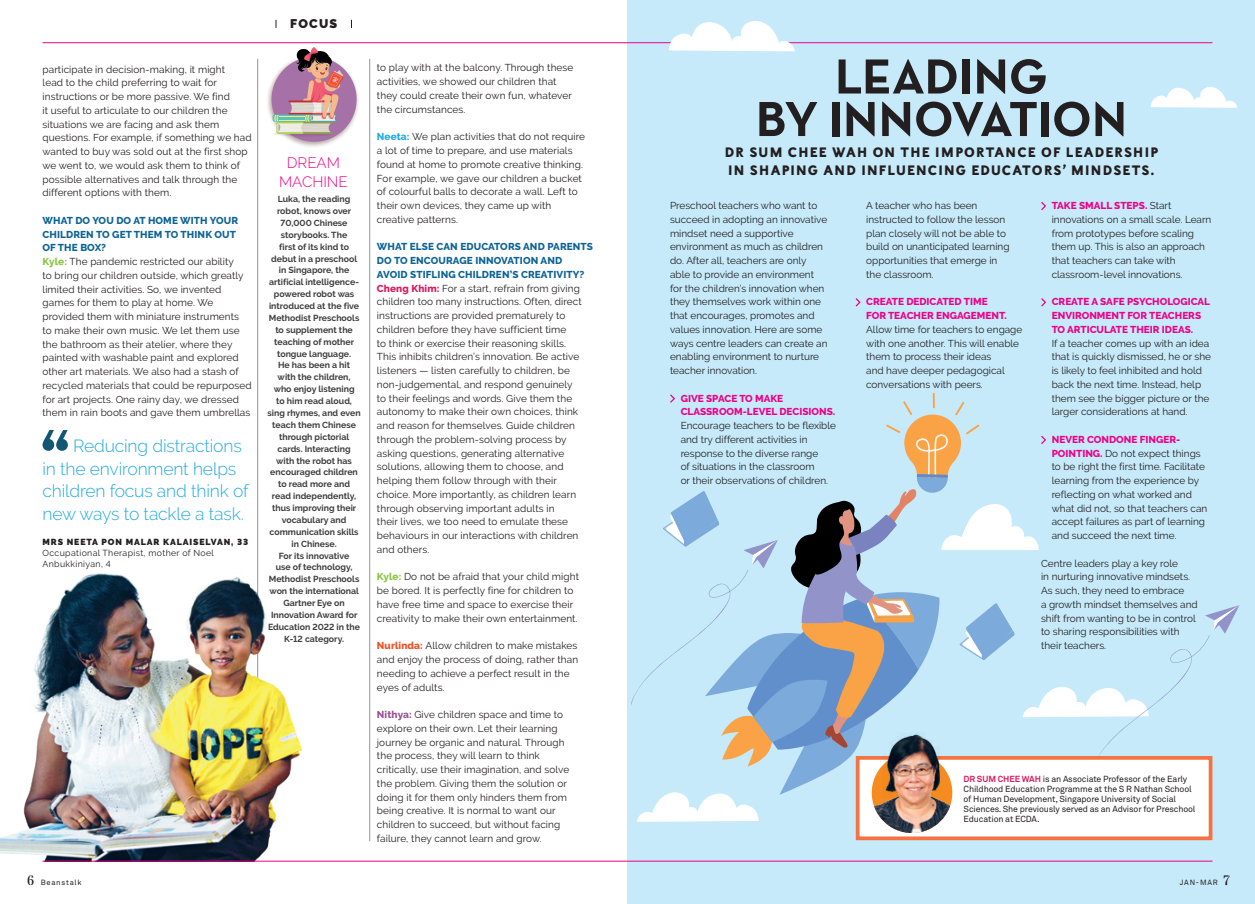
<style>
.page{position:relative;width:1255px;height:904px;background:#fff}
.page>*{position:absolute;margin:0;border:0;box-sizing:border-box;transform-origin:0 0}
.t1{font:50px/42.5px "Neutra Text TF Bold Alt";color:#231f20;text-align:center}
.t2{font:300 17.5px/22.5px "Raleway";letter-spacing:-.01em;color:#24aae1}
.t3{font:300 15px/18.8px "Raleway";color:#ed0286;text-align:center}
.t4{font:900 13.75px/17.5px "Selfica";letter-spacing:.09em;color:#231f20}
.t5{font:900 12.5px "Raleway";letter-spacing:.1em;color:#231f20}
.t6{font:10px/13.8px "Raleway";letter-spacing:.005em;color:#231f20}
.t7{font:800 10px/13.8px "Raleway";color:#ed0286}
.t8{font:700 8.75px/11.9px "Raleway";color:#3e3e3f;text-align:center}
.t9{font:8.75px/10px "Akkurat Pro";letter-spacing:-.015em;color:#231f20}
.t10{font:8.75px/11.2px "Raleway";letter-spacing:.04em;color:#231f20}
.t11{font:900 8.75px "Raleway";letter-spacing:.1em;color:#231f20}
.t12{font:7.5px "Akkurat Pro";letter-spacing:.1em;color:#231f20}
.s1{font-weight:800;color:#0e6396}
.s2{font-weight:800;color:#89c541}
.s3{font-weight:800;color:#24aae1}
.s4{font-weight:800;color:#d9195d}
.s5{font-weight:800;color:#f04d22}
.s6{font-weight:800;color:#985396}
.s7{font-weight:800;color:#ed0286}
.s8{font-weight:700;color:#d9195d}
.s9{font-family:"Stardos Stencil";font-size:13.75px}
</style>
<div class="page">
<div style="left:627px;top:0;width:627px;height:904px;background:#c6eafa"></div>
<hr style="left:257px;top:59px;width:1px;height:789px;background:#939598">
<hr style="left:369px;top:59px;width:1px;height:782px;background:#939598">
<svg style="left:855px;top:298px;width:5px;height:8px"></svg>
<svg style="left:1041px;top:202px;width:5px;height:8px"></svg>
<svg style="left:1041px;top:298px;width:5px;height:8px"></svg>
<hr style="left:43px;top:42px;width:1169px;height:1px;background:#ed0286">
<div style="left:266px;top:54px;width:93px;height:94px;background:#481f18;opacity:.4"></div>
<div style="left:271px;top:57px;width:85px;height:85px;background:#a671a6;border-radius:50%"></div>
<img style="left:0;top:542px;width:303px;height:319px">
<svg style="left:43px;top:430px;width:25px;height:21px"></svg>
<svg style="left:1151px;top:87px;width:86px;height:21px"></svg>
<svg style="left:631px;top:393px;width:608px;height:428px"></svg>
<div style="left:855px;top:756px;width:357px;height:84px;background:#fff;border:4px solid #f37442"></div>
<svg style="left:668px;top:21px;width:126px;height:30px"></svg>
<img style="left:272px;top:47px;width:72px;height:89px">
<img style="left:871px;top:752px;width:81px;height:81px;border-radius:40px">
<img style="left:869px;top:725px;width:87px;height:73px">
<img style="left:879px;top:732px;width:65px;height:76px">
<hr style="left:43px;top:860px;width:1169px;height:1px;background:#ed0286">
<p class="t6" style="left:43px;top:62px;width:211px">participate in decision-making, it might<br>lead to the child preferring to wait for instructions or be more passive. We find<br>it useful to articulate to our children the situations we are facing and ask them questions. For example, if something we had wanted to buy was sold out at the first shop we went to, we would ask them to think of possible alternatives and talk through the different options with them.</p>
<p class="t6" style="left:43px;top:213px;width:211px"><span class="s1">WHAT DO YOU DO AT HOME WITH YOUR CHILDREN TO GET THEM TO THINK OUT OF THE BOX?<br></span><span class="s2">Kyle:</span> The pandemic restricted our ability<br>to bring our children outside, which greatly limited their activities. So, we invented games for them to play at home. We provided them with miniature instruments<br>to make their own music. We let them use the bathroom as their atelier, where they painted with washable paint and explored other art materials. We also had a stash of recycled materials that could be repurposed for art projects. One rainy day, we dressed them in rain boots and gave them umbrellas</p>
<h2 class="t2" style="left:43px;top:434px;width:208px;text-indent:31px">Reducing distractions in the environment helps children focus and think of new ways to tackle a task.</h2>
<p class="t11" style="left:43px;top:536px;width:207px">MRS NEETA PON MALAR KALAISELVAN, 33</p>
<p class="t10" style="left:43px;top:547px;width:173px">Occupational Therapist, mother of Noel<br>Anbukkiniyan, 4</p>
<p class="t5" style="left:290px;top:16px;width:49px">FOCUS</p>
<h3 class="t3" style="left:279px;top:154px;width:70px">DREAM<br>MACHINE</h3>
<p class="t8" style="left:267px;top:193px;width:95px">Luka, the reading robot, knows over<br>70,000 Chinese storybooks. The<br>first of its kind to debut in a preschool in Singapore, the artificial intelligence&shy;powered robot was introduced at the five<br>Methodist Preschools to supplement the teaching of mother tongue language.<br>He has been a hit<br>with the children,<br>who enjoy listening<br>to him read aloud, sing rhymes, and even teach them Chinese through pictorial cards. Interacting with the robot has encouraged children to read more and<br>read independently, thus improving their vocabulary and communication skills in Chinese.<br>For its innovative<br>use of technology,<br>Methodist Preschools won the international<br>Gartner Eye on<br>Innovation Award for<br>Education 2022 in the<br>K-12 category.</p>
<p class="t6" style="left:377px;top:61px;width:198px">to play with at the balcony. Through these activities, we showed our children that they could create their own fun, whatever the circumstances.</p>
<p class="t6" style="left:377px;top:130px;width:210px"><span class="s3">Neeta:</span> We plan activities that do not require a lot of time to prepare, and use materials found at home to promote creative thinking.<br>For example, we gave our children a bucket of colourful balls to decorate a wall. Left to their own devices, they came up with creative patterns.</p>
<p class="t6" style="left:377px;top:240px;width:218px"><span class="s1">WHAT ELSE CAN EDUCATORS AND PARENTS DO TO ENCOURAGE INNOVATION AND AVOID STIFLING CHILDREN’S CREATIVITY?<br></span><span class="s4">Cheng Khim:</span> For a start, refrain from giving children too many instructions. Often, direct instructions are provided prematurely to children before they have sufficient time<br>to think or exercise their reasoning skills.<br>This inhibits children’s innovation. Be active listeners — listen carefully to children, be non-judgemental, and respond genuinely<br>to their feelings and words. Give them the autonomy to make their own choices, think and reason for themselves. Guide children through the problem-solving process by asking questions, generating alternative solutions, allowing them to choose, and helping them follow through with their<br>choice. More importantly, as children learn through observing important adults in<br>their lives, we too need to emulate these behaviours in our interactions with children and others.</p>
<p class="t6" style="left:377px;top:570px;width:204px"><span class="s2">Kyle:</span> Do not be afraid that your child might be bored. It is perfectly fine for children to have free time and space to exercise their creativity to make their own entertainment.</p>
<p class="t6" style="left:377px;top:638px;width:203px"><span class="s5">Nurlinda:</span> Allow children to make mistakes and enjoy the process of doing, rather than needing to achieve a perfect result in the eyes of adults.</p>
<p class="t6" style="left:377px;top:707px;width:194px"><span class="s6">Nithya:</span> Give children space and time to explore on their own. Let their learning journey be organic and natural. Through the process, they will learn to think critically, use their imagination, and solve the problem. Giving them the solution or doing it for them only hinders them from being creative. It is normal to want our children to succeed, but without facing failure, they cannot learn and grow.</p>
<h1 class="t1" style="left:755px;top:54px;width:372px">LEADING<br>BY INNOVATION</h1>
<h3 class="t4" style="left:725px;top:143px;width:434px">DR SUM CHEE WAH ON THE IMPORTANCE OF LEADERSHIP<br>IN SHAPING AND INFLUENCING EDUCATORS’ MINDSETS.</h3>
<p class="t6" style="left:670px;top:198px;width:159px">Preschool teachers who want to succeed in adopting an innovative mindset need a supportive environment as much as children do. After all, teachers are only able to provide an environment for the children’s innovation when they themselves work within one that encourages, promotes and values innovation. Here are some ways centre leaders can create an enabling environment to nurture teacher innovation.</p>
<p class="t7" style="left:680px;top:391px;width:156px">GIVE SPACE TO MAKE<br>CLASSROOM-LEVEL DECISIONS.</p>
<p class="t6" style="left:680px;top:418px;width:157px">Encourage teachers to be flexible and try different activities in response to the diverse range<br>of situations in the classroom<br>or their observations of children.</p>
<p class="t6" style="left:866px;top:198px;width:145px">A teacher who has been instructed to follow the lesson plan closely will not be able to build on unanticipated learning opportunities that emerge in the classroom.</p>
<p class="t7" style="left:866px;top:295px;width:142px">CREATE DEDICATED TIME<br>FOR TEACHER ENGAGEMENT.</p>
<p class="t6" style="left:866px;top:322px;width:158px">Allow time for teachers to engage with one another. This will enable them to process their ideas<br>and have deeper pedagogical conversations with peers.</p>
<p class="t6" style="left:1051px;top:198px;width:161px"><span class="s7">TAKE SMALL STEPS.</span> Start innovations on a small scale. Learn from prototypes before scaling them up. This is also an approach that teachers can take with classroom-level innovations.</p>
<p class="t7" style="left:1051px;top:295px;width:160px">CREATE A SAFE PSYCHOLOGICAL<br>ENVIRONMENT FOR TEACHERS<br>TO ARTICULATE THEIR IDEAS.</p>
<p class="t6" style="left:1051px;top:336px;width:161px">If a teacher comes up with an idea that is quickly dismissed, he or she is likely to feel inhibited and hold back the next time. Instead, help them see the bigger picture or the larger considerations at hand.</p>
<p class="t6" style="left:1051px;top:432px;width:157px"><span class="s7">NEVER CONDONE FINGER-<br>POINTING.</span> Do not expect things to be right the first time. Facilitate learning from the experience by reflecting on what worked and what did not, so that teachers can accept failures as part of learning and succeed the next time.</p>
<p class="t6" style="left:1041px;top:556px;width:158px">Centre leaders play a key role<br>in nurturing innovative mindsets.<br>As such, they need to embrace<br>a growth mindset themselves and shift from wanting to be in control to sharing responsibilities with their teachers.</p>
<p class="t9" style="left:963px;top:774px;width:233px"><span class="s8">DR SUM CHEE WAH</span> is an Associate Professor of the Early Childhood Education Programme at the S R Nathan School of Human Development, Singapore University of Social Sciences. She previously served as an Advisor for Preschool Education at ECDA.</p>
<p class="t12" style="left:27px;top:877px;width:56px"><span class="s9">6</span> Beanstalk</p>
<p class="t12" style="left:1179px;top:877px;width:52px">JAN-MAR <span class="s9">7</span></p>
</div>
